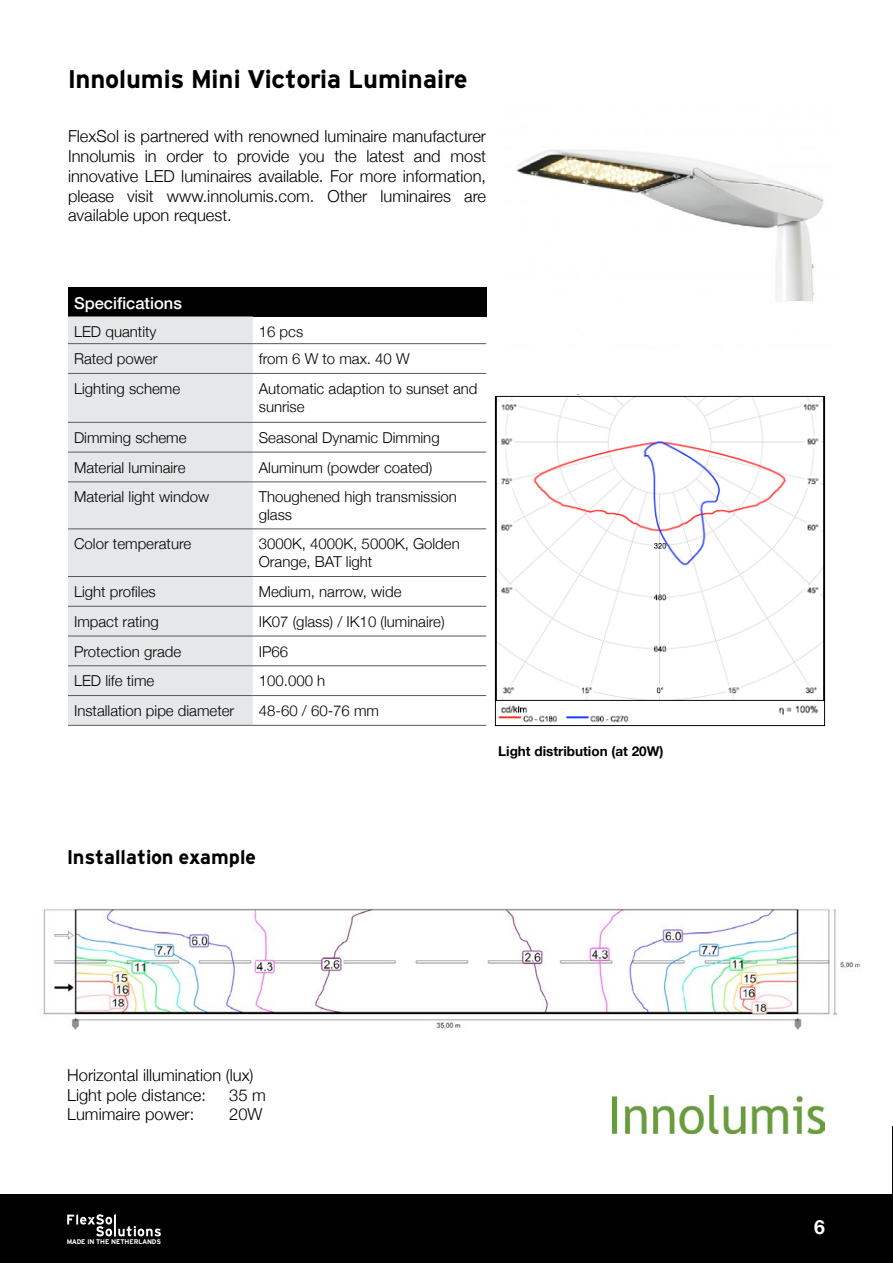
<style>
.page{position:relative;width:893px;height:1263px;background:#fff}
.page>*{position:absolute;margin:0;border:0;box-sizing:border-box;transform-origin:0 0}
.t1{font:27px "Hitthe Road";color:#000}
.t2{font:21px "Hitthe Road";color:#000}
.t3{font:700 19.5px "Helvetica Neue";color:#fff}
.t4{font:300 16.5px/19.8px "Helvetica Neue";color:#000;text-align:justify}
.t5{font:500 16.5px "Helvetica Neue";color:#fff}
.t6{font:300 15px/18px "Helvetica Neue";color:#000}
.t7{font:700 13.5px "Helvetica Neue";color:#000}
.t8{font:7.2px "Hitthe Road";color:#fff}
</style>
<div class="page">
<hr style="left:892px;top:1127px;width:1px;height:136px;background:#000">
<div style="left:0;top:1195px;width:893px;height:68px;background:#000"></div>
<svg style="left:67px;top:1214px;width:94px;height:22px"></svg>
<img style="left:494px;top:395px;width:332px;height:332px">
<div style="left:68px;top:287px;width:418px;height:29px;background:#000"></div>
<div style="left:68px;top:316px;width:185px;height:409px;background:#e6e7e8"></div>
<hr style="left:253px;top:343px;width:233px;height:1px;background:#58595b">
<hr style="left:68px;top:373px;width:185px;height:1px;background:#58595b">
<hr style="left:253px;top:373px;width:233px;height:1px;background:#58595b">
<hr style="left:68px;top:422px;width:185px;height:1px;background:#58595b">
<hr style="left:253px;top:422px;width:233px;height:1px;background:#58595b">
<hr style="left:68px;top:452px;width:185px;height:1px;background:#58595b">
<hr style="left:253px;top:452px;width:233px;height:1px;background:#58595b">
<hr style="left:68px;top:482px;width:185px;height:1px;background:#58595b">
<hr style="left:253px;top:482px;width:233px;height:1px;background:#58595b">
<hr style="left:68px;top:529px;width:185px;height:1px;background:#58595b">
<hr style="left:253px;top:529px;width:233px;height:1px;background:#58595b">
<hr style="left:68px;top:576px;width:185px;height:1px;background:#58595b">
<hr style="left:253px;top:576px;width:233px;height:1px;background:#58595b">
<hr style="left:68px;top:606px;width:185px;height:1px;background:#58595b">
<hr style="left:253px;top:606px;width:233px;height:1px;background:#58595b">
<hr style="left:68px;top:636px;width:185px;height:1px;background:#58595b">
<hr style="left:253px;top:636px;width:233px;height:1px;background:#58595b">
<hr style="left:68px;top:665px;width:185px;height:1px;background:#58595b">
<hr style="left:253px;top:665px;width:233px;height:1px;background:#58595b">
<hr style="left:68px;top:695px;width:185px;height:1px;background:#58595b">
<hr style="left:253px;top:695px;width:233px;height:1px;background:#58595b">
<hr style="left:68px;top:725px;width:185px;height:1px;background:#58595b">
<hr style="left:253px;top:725px;width:233px;height:1px;background:#58595b">
<hr style="left:68px;top:343px;width:185px;height:1px;background:#58595b">
<img style="left:517px;top:149px;width:307px;height:153px">
<img style="left:43px;top:908px;width:818px;height:122px">
<img style="left:612px;top:1095px;width:213px;height:38px">
<h1 class="t1" style="left:68px;top:68px;width:401px">Innolumis Mini Victoria Luminaire</h1>
<p class="t4" style="left:68px;top:125px;width:420px">FlexSol is partnered with renowned luminaire manufacturer Innolumis in order to provide you the latest and most innovative LED luminaires available. For more information, please visit www.innolumis.com. Other luminaires are available upon request.</p>
<p class="t5" style="left:74px;top:290px;width:109px">Specifications</p>
<p class="t6" style="left:74px;top:322px;width:84px">LED quantity</p>
<p class="t6" style="left:259px;top:322px;width:46px">16 pcs</p>
<p class="t6" style="left:74px;top:349px;width:85px">Rated power</p>
<p class="t6" style="left:259px;top:349px;width:152px">from 6 W to max. 40 W</p>
<p class="t6" style="left:74px;top:378px;width:108px">Lighting scheme</p>
<p class="t6" style="left:259px;top:378px;width:220px">Automatic adaption to sunset and sunrise</p>
<p class="t6" style="left:74px;top:427px;width:114px">Dimming scheme</p>
<p class="t6" style="left:259px;top:427px;width:182px">Seasonal Dynamic Dimming</p>
<p class="t6" style="left:74px;top:457px;width:113px">Material luminaire</p>
<p class="t6" style="left:259px;top:457px;width:175px">Aluminum (powder coated)</p>
<p class="t6" style="left:74px;top:487px;width:137px">Material light window</p>
<p class="t6" style="left:259px;top:487px;width:200px">Thoughened high transmission glass</p>
<p class="t6" style="left:74px;top:534px;width:119px">Color temperature</p>
<p class="t6" style="left:259px;top:534px;width:202px">3000K, 4000K, 5000K, Golden<br>Orange, BAT light</p>
<p class="t6" style="left:74px;top:581px;width:83px">Light profiles</p>
<p class="t6" style="left:259px;top:581px;width:144px">Medium, narrow, wide</p>
<p class="t6" style="left:74px;top:611px;width:86px">Impact rating</p>
<p class="t6" style="left:259px;top:611px;width:187px">IK07 (glass) / IK10 (luminaire)</p>
<p class="t6" style="left:74px;top:641px;width:109px">Protection grade</p>
<p class="t6" style="left:259px;top:641px;width:31px">IP66</p>
<p class="t6" style="left:74px;top:671px;width:82px">LED life time</p>
<p class="t6" style="left:259px;top:671px;width:68px">100.000 h</p>
<p class="t6" style="left:74px;top:701px;width:162px">Installation pipe diameter</p>
<p class="t6" style="left:259px;top:701px;width:122px">48-60 / 60-76 mm</p>
<p class="t7" style="left:498px;top:741px;width:167px">Light distribution (at 20W)</p>
<h2 class="t2" style="left:67px;top:848px;width:190px">Installation example</h2>
<p class="t4" style="left:67px;top:1064px;width:188px">Horizontal illumination (lux)<br>Light pole distance:</p>
<p class="t4" style="left:229px;top:1084px;width:38px">35 m</p>
<p class="t4" style="left:67px;top:1103px;width:129px">Lumimaire power:</p>
<p class="t4" style="left:229px;top:1103px;width:35px">20W</p>
<p class="t8" style="left:67px;top:1238px;width:96px">MADE IN THE NETHERLANDS</p>
<h3 class="t3" style="left:814px;top:1211px;width:12px">6</h3>
</div>
